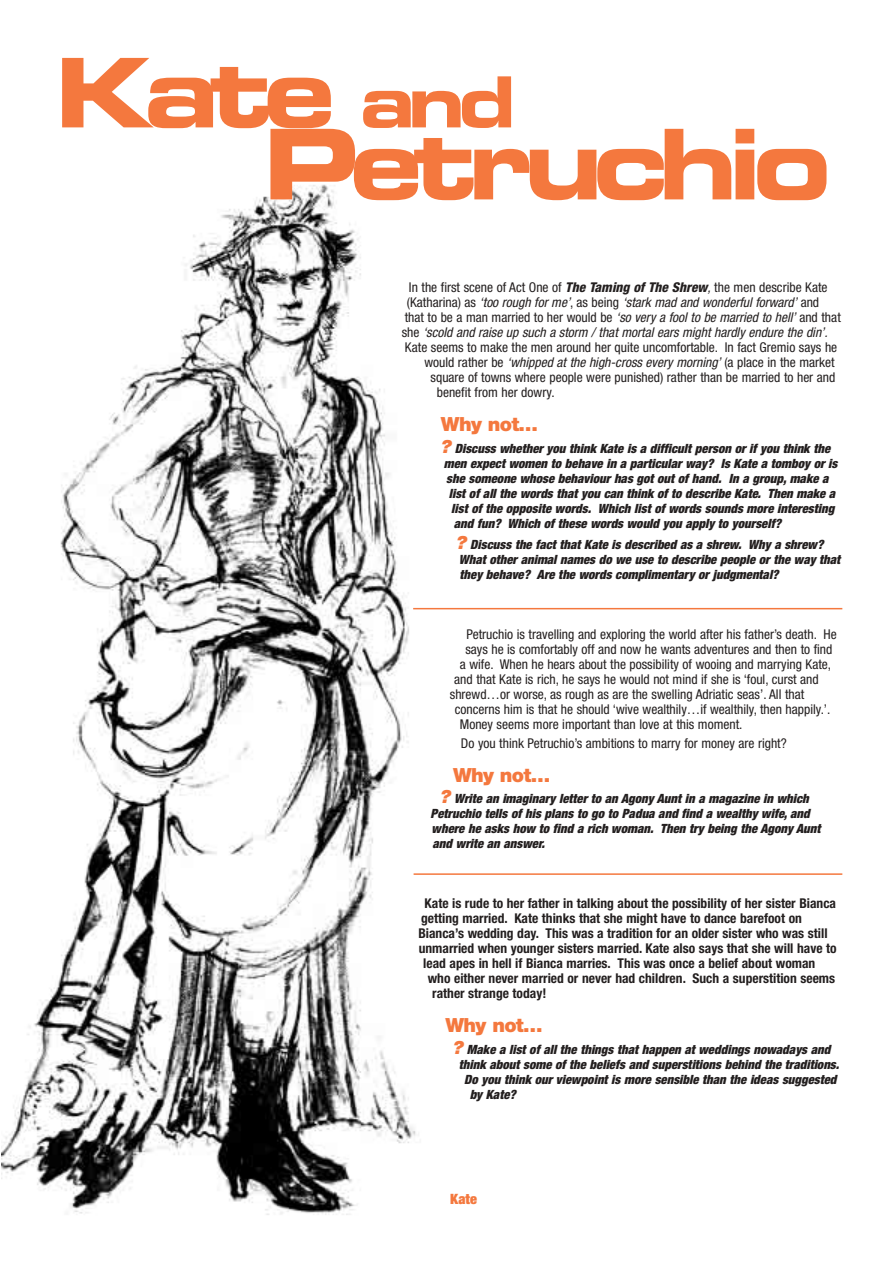
<style>
.page{position:relative;width:893px;height:1263px;background:#fff}
.page>*{position:absolute;margin:0;border:0;box-sizing:border-box;transform-origin:0 0}
.t1{font:97.5px "Eurostile Bold Extended Two";letter-spacing:-.1em;color:#f4783e}
.t2{font:96px "Eurostile Bold Extended Two";color:#f4783e}
.t3{font:900 19.5px "Helvetica Neue";letter-spacing:-.035em;color:#f4783e}
.t4{font:900 expanded 14.25px "Helvetica Neue";color:#f4783e}
.t5{font:condensed 13.5px "Helvetica Neue";color:#231f1f}
.t6{font:700 condensed 13.5px "Helvetica Neue";color:#231f1f}
.t7{font:italic condensed 13.5px "Helvetica Neue";color:#231f1f}
.t8{font:italic 900 condensed 12.75px/15px "Helvetica Neue";color:#231f1f}
.s1{font-size:70.5px}
.s2{font-weight:800;font-style:italic}
.s3{font-style:italic}
.s4{font-style:normal}
.s5{font-stretch:normal;font-size:18px;color:#f4783e}
</style>
<div class="page">
<img style="left:2px;top:184px;width:422px;height:1031px">
<hr style="left:413px;top:608px;width:429px;height:1px;background:#f4783e">
<hr style="left:413px;top:873px;width:429px;height:2px;background:#f4783e">
<h2 class="t2" style="left:55px;top:58px;width:462px">Kate <span class="s1">and</span></h2>
<h1 class="t1" style="left:263px;top:129px;width:570px">Petruchio</h1>
<p class="t5" style="left:409px;top:283px;width:420px">In the first scene of Act One of <span class="s2">The Taming of The Shrew</span><span class="s3">,</span> the men describe Kate</p>
<p class="t7" style="left:407px;top:298px;width:414px"><span class="s4">(Katharina) as</span> ‘too rough for me’<span class="s4">, as being</span> ‘stark mad and wonderful forward’ <span class="s4">and</span></p>
<p class="t5" style="left:404px;top:313px;width:437px">that to be a man married to her would be <span class="s3">‘so very a fool to be married to hell’</span> and that</p>
<p class="t7" style="left:401px;top:328px;width:427px"><span class="s4">she</span> ‘scold and raise up such a storm / that mortal ears might hardly endure the din’.</p>
<p class="t5" style="left:405px;top:343px;width:434px">Kate seems to make the men around her quite uncomfortable. In fact Gremio says he</p>
<p class="t7" style="left:424px;top:358px;width:412px"><span class="s4">would rather be</span> ‘whipped at the high-cross every morning’ <span class="s4">(a place in the market</span></p>
<p class="t5" style="left:430px;top:373px;width:406px">square of towns where people were punished) rather than be married to her and</p>
<p class="t5" style="left:437px;top:388px;width:119px">benefit from her dowry.</p>
<h3 class="t3" style="left:441px;top:417px;width:99px">Why not…</h3>
<p class="t8" style="left:441px;top:442px;width:390px"><span class="s5">?</span> Discuss whether you think Kate is a difficult person or if you think the</p>
<p class="t8" style="left:444px;top:457px;width:395px">men expect women to behave in a particular way? Is Kate a tomboy or is</p>
<p class="t8" style="left:446px;top:472px;width:384px">she someone whose behaviour has got out of hand. In a group, make a</p>
<p class="t8" style="left:449px;top:487px;width:388px">list of all the words that you can think of to describe Kate. Then make a</p>
<p class="t8" style="left:451px;top:502px;width:384px">list of the opposite words. Which list of words sounds more interesting</p>
<p class="t8" style="left:454px;top:517px;width:329px">and fun? Which of these words would you apply to yourself?</p>
<p class="t8" style="left:457px;top:538px;width:385px"><span class="s5">?</span> Discuss the fact that Kate is described as a shrew. Why a shrew?<br>What other animal names do we use to describe people or the way that they behave? Are the words complimentary or judgmental?</p>
<p class="t5" style="left:466px;top:629px;width:372px">Petruchio is travelling and exploring the world after his father’s death. He</p>
<p class="t5" style="left:465px;top:644px;width:368px">says he is comfortably off and now he wants adventures and then to find</p>
<p class="t5" style="left:460px;top:659px;width:373px">a wife. When he hears about the possibility of wooing and marrying Kate,</p>
<p class="t5" style="left:454px;top:674px;width:366px">and that Kate is rich, he says he would not mind if she is ‘foul, curst and</p>
<p class="t5" style="left:450px;top:689px;width:356px">shrewd…or worse, as rough as are the swelling Adriatic seas’. All that</p>
<p class="t5" style="left:455px;top:704px;width:377px">concerns him is that he should ‘wive wealthily…if wealthily, then happily.’.</p>
<p class="t5" style="left:460px;top:719px;width:284px">Money seems more important than love at this moment.</p>
<p class="t5" style="left:461px;top:738px;width:327px">Do you think Petruchio’s ambitions to marry for money are right?</p>
<h3 class="t3" style="left:453px;top:768px;width:99px">Why not…</h3>
<p class="t8" style="left:430px;top:793px;width:391px;text-indent:10px"><span class="s5">?</span> Write an imaginary letter to an Agony Aunt in a magazine in which Petruchio tells of his plans to go to Padua and find a wealthy wife, and where he asks how to find a rich woman. Then try being the Agony Aunt and write an answer.</p>
<p class="t6" style="left:424px;top:899px;width:413px">Kate is rude to her father in talking about the possibility of her sister Bianca</p>
<p class="t6" style="left:421px;top:914px;width:382px">getting married. Kate thinks that she might have to dance barefoot on</p>
<p class="t6" style="left:418px;top:929px;width:411px">Bianca’s wedding day. This was a tradition for an older sister who was still</p>
<p class="t6" style="left:419px;top:944px;width:419px">unmarried when younger sisters married. Kate also says that she will have to</p>
<p class="t6" style="left:423px;top:959px;width:393px">lead apes in hell if Bianca marries. This was once a belief about woman</p>
<p class="t6" style="left:428px;top:974px;width:409px">who either never married or never had children. Such a superstition seems</p>
<p class="t6" style="left:432px;top:989px;width:116px">rather strange today!</p>
<h3 class="t3" style="left:445px;top:1018px;width:99px">Why not…</h3>
<p class="t8" style="left:453px;top:1043px;width:378px"><span class="s5">?</span> Make a list of all the things that happen at weddings nowadays and</p>
<p class="t8" style="left:459px;top:1058px;width:382px">think about some of the beliefs and superstitions behind the traditions.</p>
<p class="t8" style="left:464px;top:1073px;width:374px">Do you think our viewpoint is more sensible than the ideas suggested</p>
<p class="t8" style="left:469px;top:1088px;width:48px">by Kate?</p>
<p class="t4" style="left:450px;top:1194px;width:28px">Kate</p>
</div>
